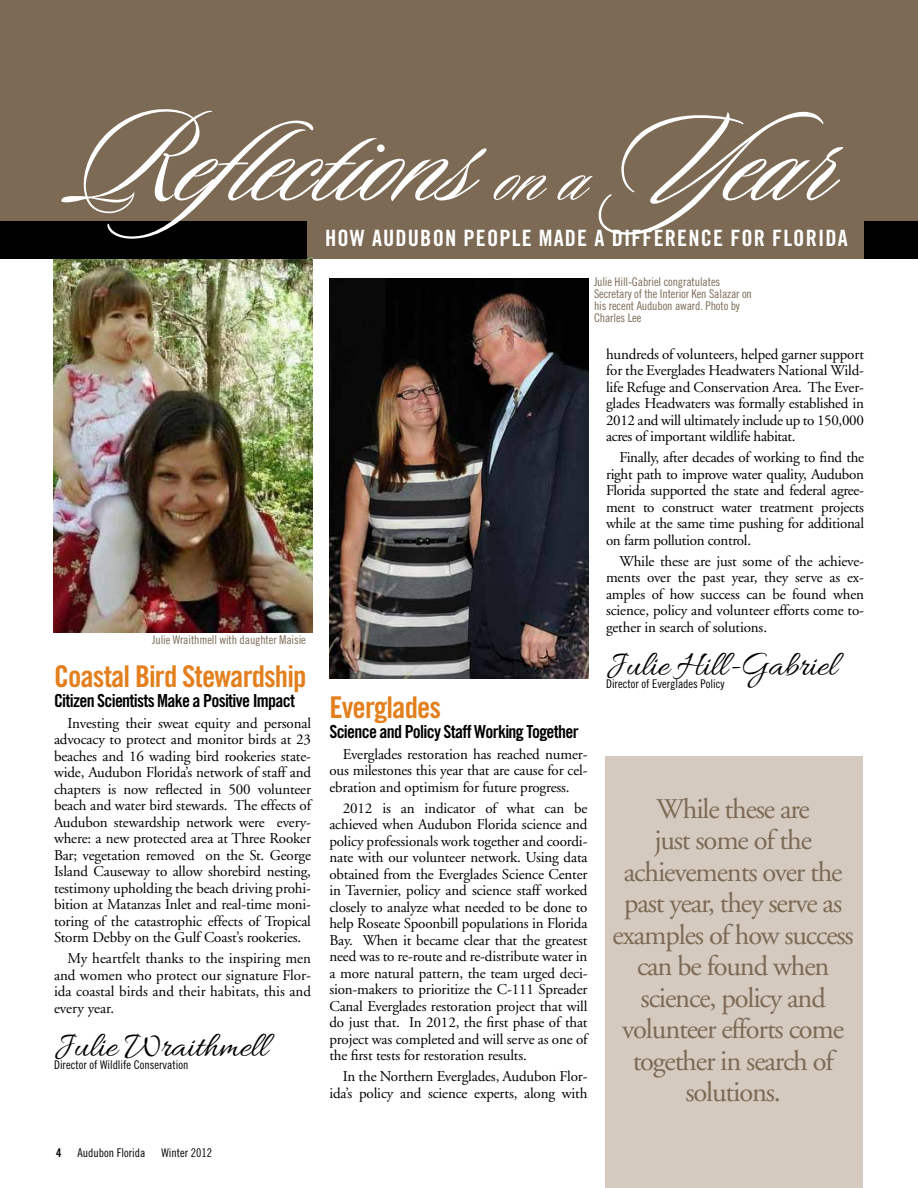
<style>
.page{position:relative;width:918px;height:1188px;background:#fff}
.page>*{position:absolute;margin:0;border:0;box-sizing:border-box;transform-origin:0 0}
.t1{font:136.95px "Sloop Script One";color:#fff}
.t2{font:36px "Allura";letter-spacing:-.01em;color:#000}
.t3{font:30px "Trade Gothic Bold Cond Twenty";letter-spacing:-.03em;color:#e37f1c}
.t4{font:28.5px/31.5px "Adobe Garamond";letter-spacing:-.04em;color:#7c6a55;text-align:center}
.t5{font:22.5px "Trade Gothic Bold Cond Twenty";letter-spacing:.05em;color:#fff}
.t6{font:18px "Trade Gothic Bold Cond Twenty";letter-spacing:-.04em;color:#000}
.t7{font:15px/16.5px "Adobe Garamond";letter-spacing:-.01em;color:#000;text-align:justify}
.t8{font:12px/12px "Trade Gothic Cond Eighteen";letter-spacing:-.01em;color:#7c6a55}
.t9{font:12px "Trade Gothic Cond Eighteen";color:#000}
.t10{font:12px "Trade Gothic Bold Cond Twenty";color:#000}
.s1{font-size:81.3px}
</style>
<div class="page">
<div style="left:606px;top:756px;width:257px;height:432px;background:#d5cabf"></div>
<div style="left:0;top:0;width:918px;height:259px;background:#7c6a55"></div>
<img style="left:53px;top:257px;width:260px;height:376px">
<div style="left:0;top:221px;width:307px;height:38px;background:#000"></div>
<div style="left:864px;top:221px;width:54px;height:38px;background:#000"></div>
<img style="left:329px;top:279px;width:260px;height:399px">
<h1 class="t1" style="left:69px;top:90px;width:769px">Reflections <span class="s1">on a</span> Year</h1>
<h3 class="t5" style="left:325px;top:224px;width:512px">How Audubon People Made a Difference for Florida</h3>
<p class="t8" style="left:152px;top:634px;width:155px">Julie Wraithmell with daughter Maisie</p>
<h3 class="t3" style="left:54px;top:658px;width:254px">Coastal Bird Stewardship</h3>
<p class="t6" style="left:54px;top:689px;width:243px">Citizen Scientists Make a Positive Impact</p>
<p class="t7" style="left:54px;top:715px;width:259px;text-indent:14px">Investing their sweat equity and personal advocacy to protect and monitor birds at 23 beaches and 16 wading bird rookeries state&shy;wide, Audubon Florida’s network of staff and chapters is now reflected in 500 volunteer beach and water bird stewards. The effects of Audubon stewardship network were every&shy;where: a new protected area at Three Rooker Bar; vegetation removed on the St. George Island Causeway to allow shorebird nesting, testimony upholding the beach driving prohi&shy;bition at Matanzas Inlet and real-time moni&shy;toring of the catastrophic effects of Tropical Storm Debby on the Gulf Coast’s rookeries.</p>
<p class="t7" style="left:54px;top:951px;width:259px;text-indent:14px">My heartfelt thanks to the inspiring men and women who protect our signature Flor&shy;ida coastal birds and their habitats, this and every year.</p>
<h2 class="t2" style="left:54px;top:1026px;width:215px">Julie Wraithmell</h2>
<p class="t9" style="left:54px;top:1058px;width:136px">Director of Wildlife Conservation</p>
<p class="t8" style="left:594px;top:275px;width:159px">Julie Hill-Gabriel congratulates<br>Secretary of the Interior Ken Salazar on his recent Audubon award. Photo by<br>Charles Lee</p>
<h3 class="t3" style="left:329px;top:690px;width:113px">Everglades</h3>
<p class="t6" style="left:329px;top:721px;width:251px">Science and Policy Staff Working Together</p>
<p class="t7" style="left:329px;top:746px;width:260px;text-indent:14px">Everglades restoration has reached numer&shy;ous milestones this year that are cause for cel&shy;ebration and optimism for future progress.</p>
<p class="t7" style="left:329px;top:800px;width:260px;text-indent:14px">2012 is an indicator of what can be achieved when Audubon Florida science and policy professionals work together and coordi&shy;nate with our volunteer network. Using data obtained from the Everglades Science Center in Tavernier, policy and science staff worked closely to analyze what needed to be done to help Roseate Spoonbill populations in Florida Bay. When it became clear that the greatest need was to re-route and re-distribute water in a more natural pattern, the team urged deci&shy;sion-makers to prioritize the C-111 Spreader Canal Everglades restoration project that will do just that. In 2012, the first phase of that project was completed and will serve as one of the first tests for restoration results.</p>
<p class="t7" style="left:329px;top:1069px;width:260px;text-align:right">In the Northern Everglades, Audubon Flor&shy;ida’s policy and science experts, along with</p>
<p class="t7" style="left:606px;top:346px;width:260px">hundreds of volunteers, helped garner support for the Everglades Headwaters National Wild&shy;life Refuge and Conservation Area. The Ever&shy;glades Headwaters was formally established in 2012 and will ultimately include up to 150,000 acres of important wildlife habitat.</p>
<p class="t7" style="left:606px;top:450px;width:260px;text-indent:14px">Finally, after decades of working to find the right path to improve water quality, Audubon Florida supported the state and federal agree&shy;ment to construct water treatment projects while at the same time pushing for additional on farm pollution control.</p>
<p class="t7" style="left:606px;top:553px;width:260px;text-indent:14px">While these are just some of the achieve&shy;ments over the past year, they serve as ex&shy;amples of how success can be found when science, policy and volunteer efforts come to&shy;gether in search of solutions.</p>
<h2 class="t2" style="left:606px;top:645px;width:232px">Julie Hill-Gabriel</h2>
<p class="t9" style="left:606px;top:677px;width:120px">Director of Everglades Policy</p>
<h3 class="t4" style="left:613px;top:794px;width:243px">While these are<br>just some of the achievements over the past year, they serve as examples of how success can be found when science, policy and volunteer efforts come together in search of solutions.</h3>
<p class="t10" style="left:56px;top:1145px;width:7px">4</p>
<p class="t9" style="left:77px;top:1146px;width:69px">Audubon Florida</p>
<p class="t9" style="left:161px;top:1146px;width:52px">Winter 2012</p>
</div>
